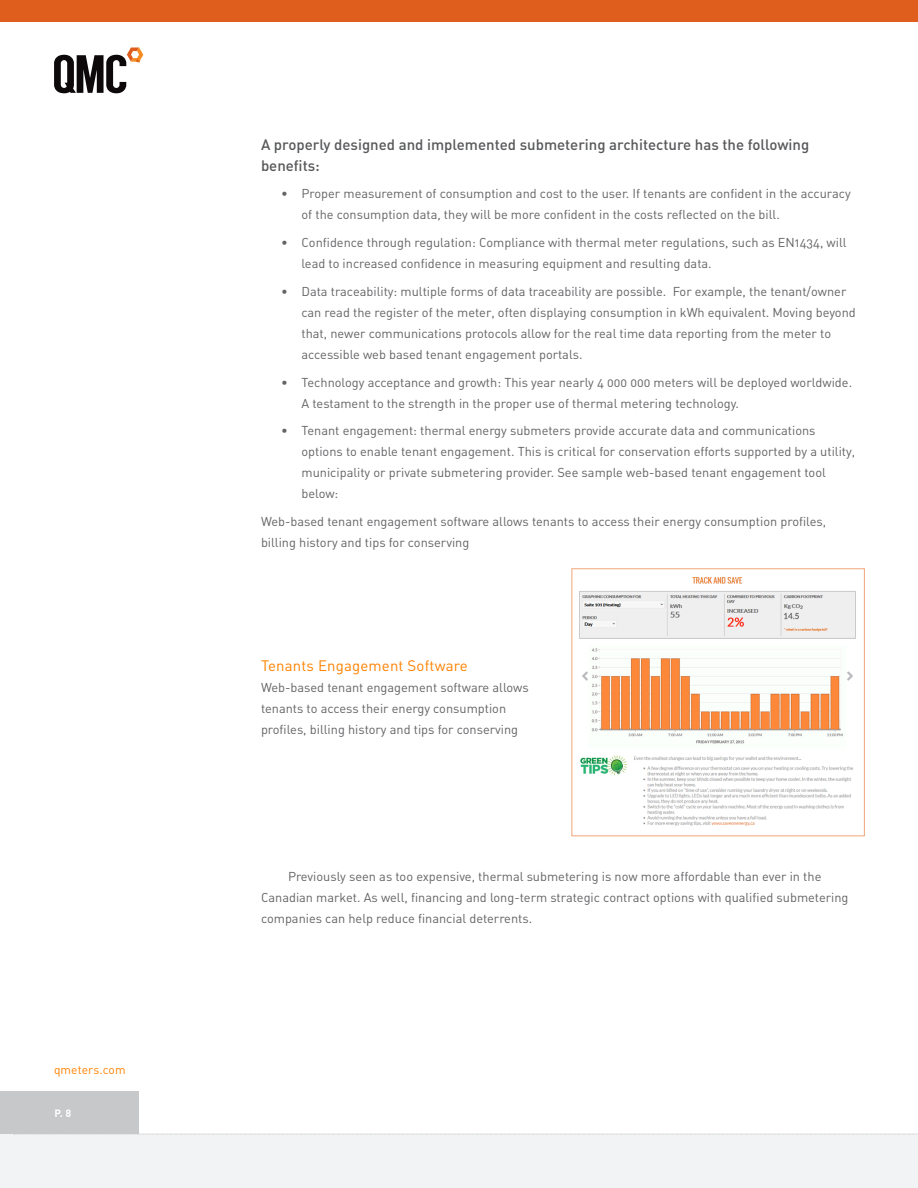
<style>
.page{position:relative;width:918px;height:1188px;background:#fff}
.page>*{position:absolute;margin:0;border:0;box-sizing:border-box;transform-origin:0 0}
.Body_Copy{font:15px/21px "DIN Medium Alternate";color:#57585a}
.t1{font:15px "DIN Regular Alternate";letter-spacing:.01em;color:#ff8200}
.Body_Copy-2{font:12.75px/21px "DIN Regular Alternate";color:#636366}
.t2{font:12px "DIN Regular Alternate";letter-spacing:.01em;color:#ff8200}
.t3{font:10.5px "DIN Bold Alternate";color:#fff}
</style>
<div class="page">
<div style="left:0;top:1091px;width:140px;height:43px;background:#c7c8ca"></div>
<div style="left:0;top:1134px;width:918px;height:54px;background:#f2f3f4"></div>
<svg style="left:14px;top:1134px;width:904px;height:1px"></svg>
<div style="left:0;top:0;width:918px;height:22px;background:#df5e1e"></div>
<svg style="left:54px;top:48px;width:89px;height:45px"></svg>
<img style="left:579px;top:577px;width:277px;height:249px">
<div style="left:572px;top:568px;width:293px;height:268px;border:1px solid #efa67b"></div>
<p class="t2" style="left:54px;top:1062px;width:73px">qmeters.com</p>
<p class="t3" style="left:55px;top:1106px;width:18px">P. 8</p>
<p class="Body_Copy" style="left:261px;top:133px;width:550px">A properly designed and implemented submetering architecture has the following benefits:</p>
<p class="Body_Copy-2" style="left:302px;top:183px;width:551px;text-indent:-20px">• Proper measurement of consumption and cost to the user. If tenants are confident in the accuracy of the consumption data, they will be more confident in the costs reflected on the bill.</p>
<p class="Body_Copy-2" style="left:302px;top:232px;width:547px;text-indent:-20px">• Confidence through regulation: Compliance with thermal meter regulations, such as EN1434, will lead to increased confidence in measuring equipment and resulting data.</p>
<p class="Body_Copy-2" style="left:302px;top:281px;width:556px;text-indent:-20px">• Data traceability: multiple forms of data traceability are possible. For example, the tenant/owner can read the register of the meter, often displaying consumption in kWh equivalent. Moving beyond that, newer communications protocols allow for the real time data reporting from the meter to accessible web based tenant engagement portals.</p>
<p class="Body_Copy-2" style="left:302px;top:371px;width:552px;text-indent:-20px">• Technology acceptance and growth: This year nearly 4 000 000 meters will be deployed worldwide.<br>A testament to the strength in the proper use of thermal metering technology.</p>
<p class="Body_Copy-2" style="left:302px;top:420px;width:555px;text-indent:-20px">• Tenant engagement: thermal energy submeters provide accurate data and communications options to enable tenant engagement. This is critical for conservation efforts supported by a utility, municipality or private submetering provider. See sample web-based tenant engagement tool below:</p>
<p class="Body_Copy-2" style="left:261px;top:511px;width:567px">Web-based tenant engagement software allows tenants to access their energy consumption profiles, billing history and tips for conserving</p>
<p class="t1" style="left:261px;top:656px;width:208px">Tenants Engagement Software</p>
<p class="Body_Copy-2" style="left:261px;top:677px;width:269px">Web-based tenant engagement software allows tenants to access their energy consumption profiles, billing history and tips for conserving</p>
<p class="Body_Copy-2" style="left:261px;top:866px;width:589px;text-indent:27px">Previously seen as too expensive, thermal submetering is now more affordable than ever in the<br>Canadian market. As well, financing and long-term strategic contract options with qualified submetering companies can help reduce financial deterrents.</p>
</div>
